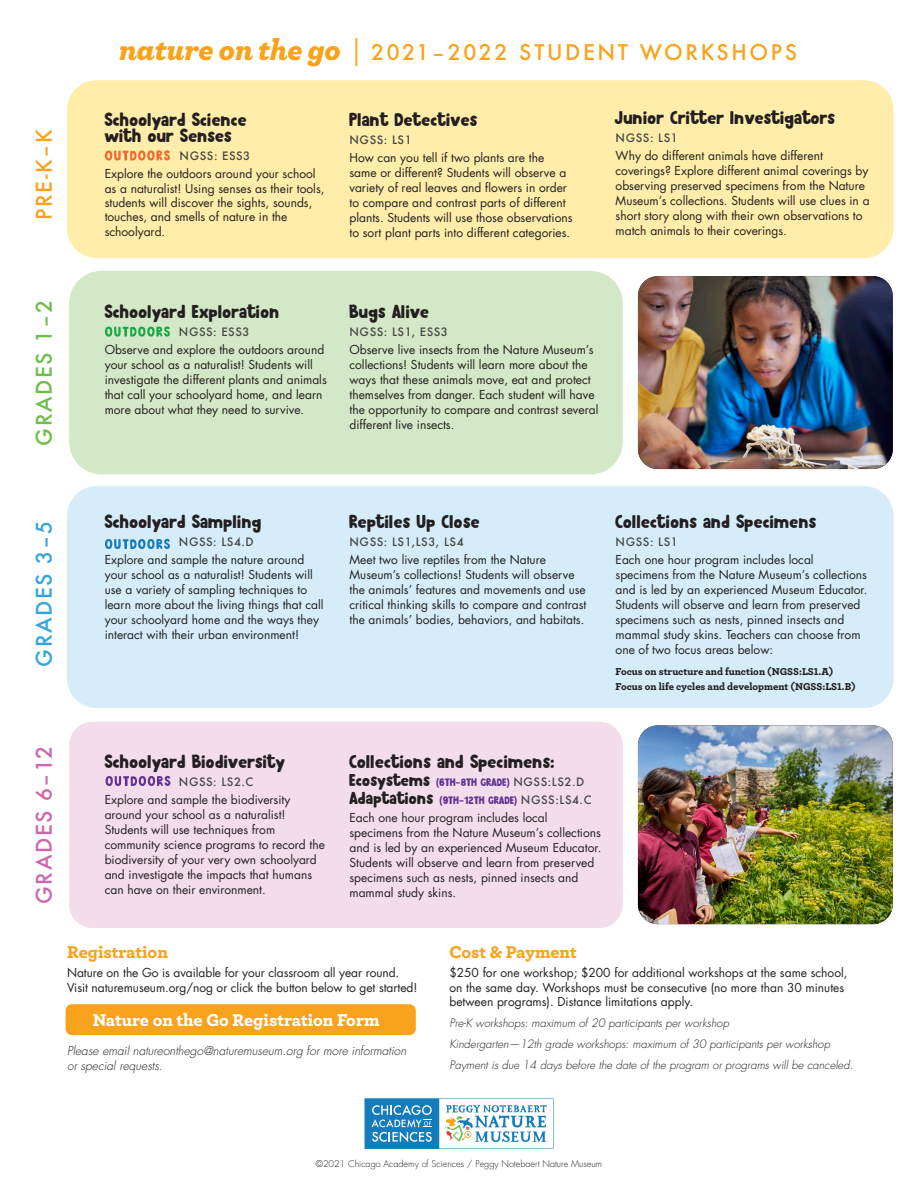
<style>
.page{position:relative;width:918px;height:1188px;background:#fff}
.page>*{position:absolute;margin:0;border:0;box-sizing:border-box;transform-origin:0 0}
.t1{font:500 21px "Futura";letter-spacing:.125em;color:#f9a21c}
.t2{font:500 21px "Futura";letter-spacing:.075em;color:#ce66a7}
.t3{font:500 21px "Futura";letter-spacing:.075em;color:#6dbe4b}
.t4{font:500 21px "Futura";letter-spacing:.075em;color:#34a4e0}
.t5{font:18px/16.5px "kerildevil";color:#231f20}
.t6{font:900 18px "Archer";color:#fff}
.t7{font:900 18px "Archer";color:#f9a21c}
.t8{font:12px/15px "Futura LT";color:#231f20}
.t9{font:italic 300 12px/14.4px "Futura LT";color:#231f20}
.t10{font:italic 300 11.25px "Futura LT";color:#231f20}
.t11{font:500 11.25px "Futura";letter-spacing:.05em;color:#454647}
.t12{font:900 10.5px "Archer";color:#231f20}
.t13{font:10.5px "kerildevil";color:#623393}
.t14{font:300 9px "Futura LT";color:#231f20}
.s1{font-family:"Archer X Black";font-weight:400;font-style:italic;font-size:30px}
.s2{font-family:"Archer";font-size:30px}
.s3{font-size:16.5px;color:#231f20}
.s4{font-family:"Futura";font-weight:500;font-size:11.25px;color:#454647}
</style>
<div class="page">
<div style="left:69px;top:271px;width:554px;height:203px;background:#d3e8c6;border-radius:32px"></div>
<div style="left:69px;top:722px;width:554px;height:206px;background:#f3ddeb;border-radius:23px"></div>
<div style="left:67px;top:80px;width:827px;height:178px;background:#ffeda9;border-radius:30px"></div>
<div style="left:67px;top:486px;width:827px;height:222px;background:#d6edf9;border-radius:30px"></div>
<svg style="left:364px;top:1098px;width:190px;height:51px"></svg>
<svg style="left:105px;top:776px;width:66px;height:10px"></svg>
<img style="left:638px;top:276px;width:255px;height:193px">
<img style="left:638px;top:725px;width:255px;height:199px">
<div style="left:66px;top:1004px;width:350px;height:31px;background:#f9a21c;border-radius:6px"></div>
<svg style="left:105px;top:539px;width:65px;height:10px"></svg>
<svg style="left:105px;top:326px;width:65px;height:11px"></svg>
<svg style="left:105px;top:150px;width:65px;height:11px"></svg>
<p class="t1" style="left:30px;top:220px;width:93px;rotate:-90deg">PRE-K–K</p>
<p class="t3" style="left:30px;top:446px;width:147px;rotate:-90deg">GRADES 1–2</p>
<p class="t1" style="left:119px;top:38px;width:680px"><span class="s1">nature on the go</span> <span class="s2">|</span> 2021–2022 STUDENT WORKSHOPS</p>
<p class="t5" style="left:105px;top:111px;width:144px">Schoolyard Science with our Senses</p>
<p class="t11" style="left:180px;top:148px;width:72px">NGSS: ESS3</p>
<p class="t8" style="left:105px;top:167px;width:221px;line-height:14.4px">Explore the outdoors around your school as a naturalist! Using senses as their tools, students will discover the sights, sounds, touches, and smells of nature in the schoolyard.</p>
<p class="t5" style="left:350px;top:111px;width:130px">Plant Detectives</p>
<p class="t11" style="left:350px;top:132px;width:64px">NGSS: LS1</p>
<p class="t8" style="left:350px;top:150px;width:225px">How can you tell if two plants are the same or different? Students will observe a variety of real leaves and flowers in order to compare and contrast parts of different plants. Students will use those observations to sort plant parts into different categories.</p>
<p class="t5" style="left:616px;top:109px;width:222px">Junior Critter Investigators</p>
<p class="t11" style="left:616px;top:130px;width:64px">NGSS: LS1</p>
<p class="t8" style="left:616px;top:148px;width:255px">Why do different animals have different coverings? Explore different animal coverings by observing preserved specimens from the Nature Museum’s collections. Students will use clues in a short story along with their own observations to match animals to their coverings.</p>
<p class="t5" style="left:105px;top:303px;width:177px">Schoolyard Exploration</p>
<p class="t11" style="left:179px;top:324px;width:72px">NGSS: ESS3</p>
<p class="t8" style="left:105px;top:342px;width:224px">Observe and explore the outdoors around your school as a naturalist! Students will investigate the different plants and animals that call your schoolyard home, and learn more about what they need to survive.</p>
<p class="t5" style="left:350px;top:303px;width:82px">Bugs Alive</p>
<p class="t11" style="left:350px;top:324px;width:100px">NGSS: LS1, ESS3</p>
<p class="t8" style="left:350px;top:342px;width:250px">Observe live insects from the Nature Museum’s collections! Students will learn more about the ways that these animals move, eat and protect themselves from danger. Each student will have the opportunity to compare and contrast several different live insects.</p>
<p class="t4" style="left:30px;top:667px;width:147px;rotate:-90deg">GRADES 3–5</p>
<p class="t5" style="left:105px;top:513px;width:159px">Schoolyard Sampling</p>
<p class="t11" style="left:179px;top:534px;width:76px">NGSS: LS4.D</p>
<p class="t8" style="left:105px;top:552px;width:220px">Explore and sample the nature around your school as a naturalist! Students will use a variety of sampling techniques to learn more about the living things that call your schoolyard home and the ways they interact with their urban environment!</p>
<p class="t5" style="left:350px;top:513px;width:132px">Reptiles Up Close</p>
<p class="t11" style="left:350px;top:534px;width:116px">NGSS: LS1,LS3, LS4</p>
<p class="t8" style="left:350px;top:552px;width:238px">Meet two live reptiles from the Nature Museum’s collections! Students will observe the animals’ features and movements and use critical thinking skills to compare and contrast the animals’ bodies, behaviors, and habitats.</p>
<p class="t5" style="left:616px;top:513px;width:203px">Collections and Specimens</p>
<p class="t11" style="left:616px;top:534px;width:64px">NGSS: LS1</p>
<p class="t8" style="left:616px;top:552px;width:253px">Each one hour program includes local specimens from the Nature Museum’s collections and is led by an experienced Museum Educator.<br>Students will observe and learn from preserved specimens such as nests, pinned insects and mammal study skins. Teachers can choose from one of two focus areas below:</p>
<p class="t12" style="left:616px;top:663px;width:219px">Focus on structure and function (NGSS:LS1.A)</p>
<p class="t12" style="left:616px;top:678px;width:241px">Focus on life cycles and development (NGSS:LS1.B)</p>
<p class="t2" style="left:30px;top:904px;width:160px;rotate:-90deg">GRADES 6–12</p>
<p class="t5" style="left:105px;top:753px;width:182px">Schoolyard Biodiversity</p>
<p class="t11" style="left:179px;top:774px;width:76px">NGSS: LS2.C</p>
<p class="t8" style="left:105px;top:792px;width:222px">Explore and sample the biodiversity around your school as a naturalist!<br>Students will use techniques from community science programs to record the biodiversity of your very own schoolyard and investigate the impacts that humans can have on their environment.</p>
<p class="t5" style="left:350px;top:753px;width:207px">Collections and Specimens:</p>
<p class="t13" style="left:350px;top:775px;width:236px"><span class="s3">Ecosystems</span> (6TH-8TH GRADE) <span class="s4">NGSS:LS2.D</span></p>
<p class="t13" style="left:350px;top:793px;width:244px"><span class="s3">Adaptations</span> (9TH-12TH GRADE) <span class="s4">NGSS:LS4.C</span></p>
<p class="t8" style="left:350px;top:810px;width:253px">Each one hour program includes local specimens from the Nature Museum’s collections and is led by an experienced Museum Educator.<br>Students will observe and learn from preserved specimens such as nests, pinned insects and mammal study skins.</p>
<p class="t7" style="left:67px;top:938px;width:102px">Registration</p>
<p class="t8" style="left:67px;top:966px;width:334px">Nature on the Go is available for your classroom all year round.</p>
<p class="t8" style="left:67px;top:980px;width:352px">Visit naturemuseum.org/nog or click the button below to get started!</p>
<p class="t6" style="left:93px;top:1006px;width:288px">Nature on the Go Registration Form</p>
<p class="t9" style="left:67px;top:1044px;width:341px">Please email natureonthego@naturemuseum.org for more information or special requests.</p>
<p class="t7" style="left:449px;top:938px;width:129px">Cost &amp; Payment</p>
<p class="t8" style="left:449px;top:966px;width:400px;line-height:14.4px">$250 for one workshop; $200 for additional workshops at the same school, on the same day. Workshops must be consecutive (no more than 30 minutes between programs). Distance limitations apply.</p>
<p class="t10" style="left:449px;top:1016px;width:281px">Pre-K workshops: maximum of 20 participants per workshop</p>
<p class="t10" style="left:449px;top:1037px;width:382px">Kindergarten—12th grade workshops: maximum of 30 participants per workshop</p>
<p class="t10" style="left:449px;top:1058px;width:405px">Payment is due 14 days before the date of the program or programs will be canceled.</p>
<p class="t14" style="left:316px;top:1159px;width:288px">©2021 Chicago Academy of Sciences / Peggy Notebaert Nature Museum</p>
</div>
